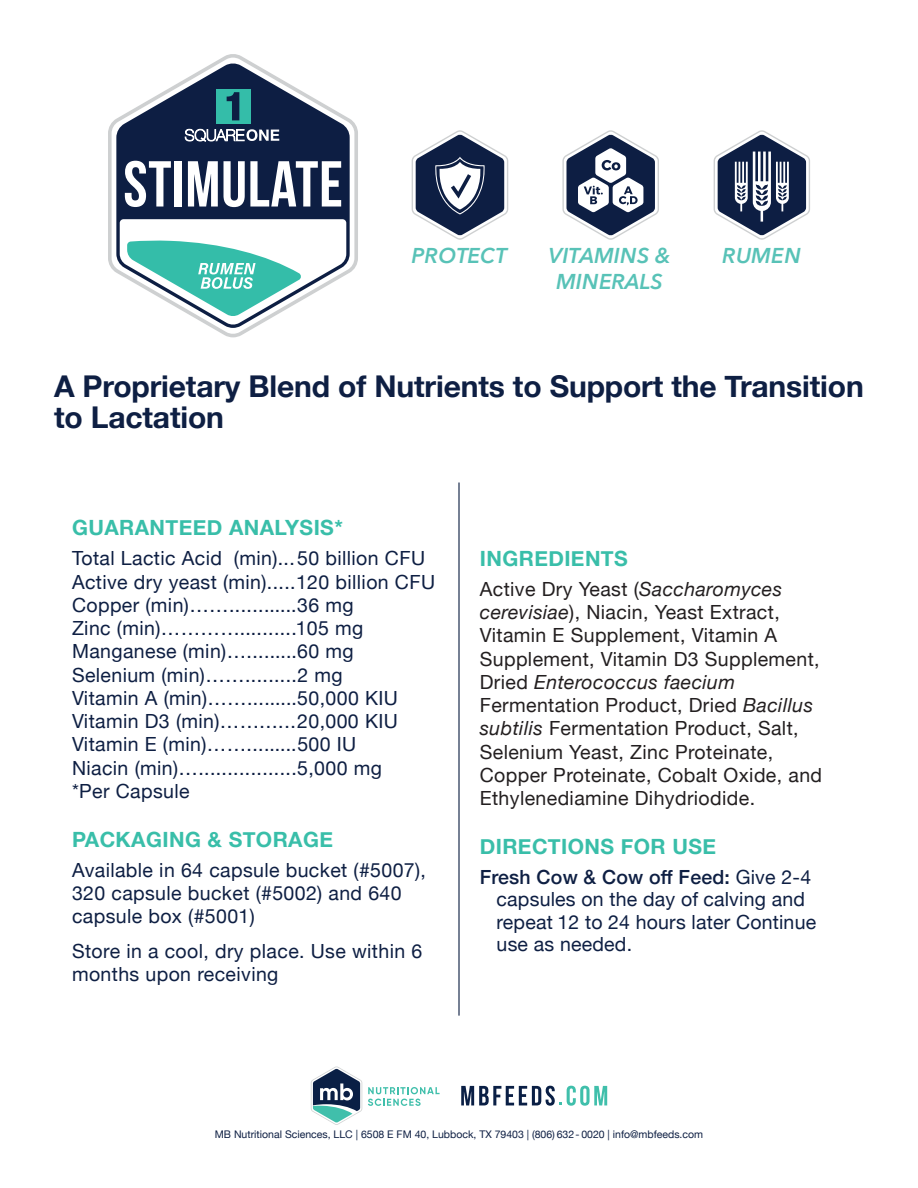
<style>
.page{position:relative;width:918px;height:1188px;background:#fff}
.page>*{position:absolute;margin:0;border:0;box-sizing:border-box;transform-origin:0 0}
.t1{font:700 30px/31.5px "Helvetica Neue";letter-spacing:-.005em;color:#0e1f43}
.t2{font:italic 600 21.45px/26.1px "Avenir Next";color:#58c2b7;text-align:center}
.t3{font:700 21px "Helvetica Neue";letter-spacing:.02em;color:#39bea9}
.t4{font:19.5px/23.2px "Helvetica Neue";letter-spacing:.02em;color:#0e1f43}
.t5{font:19.5px/23.2px "Helvetica Neue";letter-spacing:.02em;color:#231f20}
.t6{font:500 19.5px "Helvetica Neue";letter-spacing:.01em;color:#0e1f43}
.t7{font:10.5px "Helvetica Neue";color:#0e1f43}
.s1{font-style:italic}
.s2{font-weight:400}
</style>
<div class="page">
<hr style="left:458px;top:483px;width:2px;height:533px;background:#0e1f43">
<svg style="left:562px;top:130px;width:97px;height:110px"></svg>
<svg style="left:714px;top:130px;width:96px;height:110px"></svg>
<svg style="left:311px;top:1066px;width:51px;height:59px"></svg>
<div style="left:343px;top:1091px;width:7px;height:7px;background:#0a1f45;border-radius:50%"></div>
<svg style="left:368px;top:1087px;width:72px;height:19px"></svg>
<svg style="left:461px;top:1086px;width:146px;height:20px"></svg>
<svg style="left:108px;top:54px;width:250px;height:283px"></svg>
<div style="left:216px;top:89px;width:34px;height:35px;background:#34bda9"></div>
<svg style="left:227px;top:92px;width:12px;height:28px"></svg>
<svg style="left:185px;top:127px;width:94px;height:15px"></svg>
<svg style="left:125px;top:161px;width:46px;height:46px"></svg>
<div style="left:175px;top:161px;width:7px;height:46px;background:#fff"></div>
<svg style="left:188px;top:161px;width:30px;height:46px"></svg>
<svg style="left:224px;top:161px;width:117px;height:46px"></svg>
<svg style="left:127px;top:240px;width:175px;height:77px"></svg>
<svg style="left:412px;top:130px;width:96px;height:110px"></svg>
<p class="t2" style="left:412px;top:242px;width:97px">PROTECT</p>
<p class="t2" style="left:549px;top:242px;width:123px">VITAMINS &amp;<br>MINERALS</p>
<p class="t2" style="left:722px;top:242px;width:81px">RUMEN</p>
<p class="t1" style="left:54px;top:371px;width:811px">A Proprietary Blend of Nutrients to Support the Transition to Lactation</p>
<p class="t3" style="left:72px;top:512px;width:272px">GUARANTEED ANALYSIS*</p>
<p class="t4" style="left:72px;top:548px;width:355px">Total Lactic Acid (min)...50 billion CFU</p>
<p class="t4" style="left:72px;top:571px;width:365px">Active dry yeast (min).....120 billion CFU<br>Copper (min)……............36 mg</p>
<p class="t4" style="left:72px;top:618px;width:293px">Zinc (min)…………..........105 mg</p>
<p class="t4" style="left:72px;top:641px;width:283px">Manganese (min)….........60 mg</p>
<p class="t4" style="left:72px;top:664px;width:272px">Selenium (min)…….........2 mg</p>
<p class="t4" style="left:72px;top:688px;width:327px">Vitamin A (min)…….........50,000 KIU</p>
<p class="t4" style="left:72px;top:711px;width:327px">Vitamin D3 (min)……......20,000 KIU</p>
<p class="t4" style="left:72px;top:734px;width:286px">Vitamin E (min)…….........500 IU</p>
<p class="t4" style="left:72px;top:757px;width:311px">Niacin (min)….................5,000 mg</p>
<p class="t4" style="left:72px;top:781px;width:119px">*Per Capsule</p>
<p class="t3" style="left:72px;top:823px;width:263px">PACKAGING &amp; STORAGE</p>
<p class="t4" style="left:72px;top:859px;width:356px">Available in 64 capsule bucket (#5007),<br>320 capsule bucket (#5002) and 640 capsule box (#5001)</p>
<p class="t4" style="left:72px;top:940px;width:352px">Store in a cool, dry place. Use within 6 months upon receiving</p>
<p class="t3" style="left:480px;top:542px;width:150px">INGREDIENTS</p>
<p class="t5" style="left:480px;top:578px;width:304px">Active Dry Yeast (<span class="s1">Saccharomyces cerevisiae</span>), Niacin, Yeast Extract,</p>
<p class="t5" style="left:480px;top:625px;width:341px">Vitamin E Supplement, Vitamin A<br>Supplement, Vitamin D3 Supplement,<br>Dried <span class="s1">Enterococcus faecium</span></p>
<p class="t5" style="left:480px;top:695px;width:344px">Fermentation Product, Dried <span class="s1">Bacillus subtilis</span> Fermentation Product, Salt, Selenium Yeast, Zinc Proteinate, Copper Proteinate, Cobalt Oxide, and Ethylenediamine Dihydriodide.</p>
<p class="t3" style="left:480px;top:830px;width:238px">DIRECTIONS FOR USE</p>
<p class="t6" style="left:480px;top:861px;width:333px">Fresh Cow &amp; Cow off Feed: <span class="s2">Give 2-4</span></p>
<p class="t4" style="left:497px;top:889px;width:310px">capsules on the day of calving and</p>
<p class="t4" style="left:497px;top:911px;width:321px">repeat 12 to 24 hours later Continue</p>
<p class="t4" style="left:497px;top:934px;width:137px">use as needed.</p>
<p class="t7" style="left:215px;top:1126px;width:490px">MB Nutritional Sciences, LLC | 6508 E FM 40, Lubbock, TX 79403 | (806) 632 - 0020 | info@mbfeeds.com</p>
</div>
